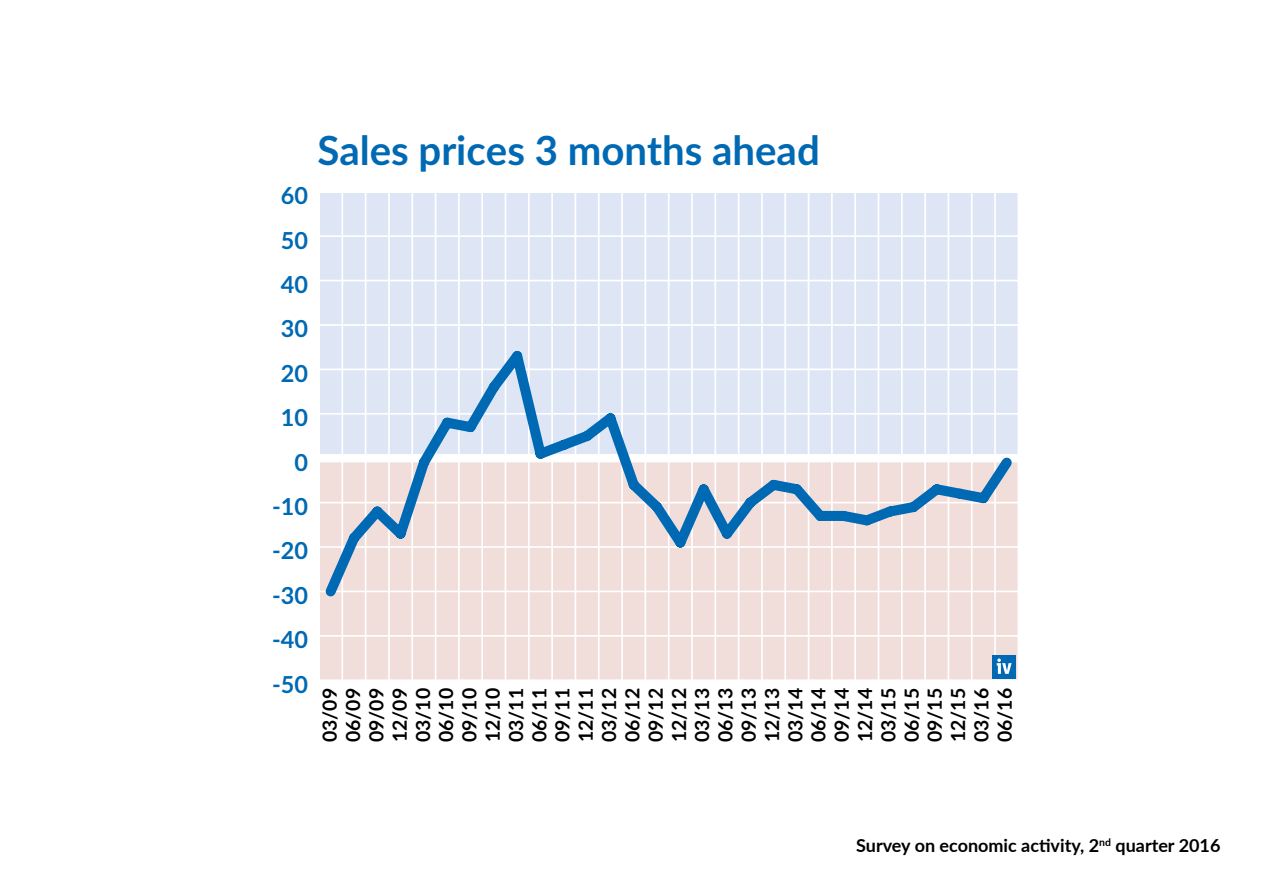
<style>
.page{position:relative;width:1263px;height:893px;background:#fff}
.page>*{position:absolute;margin:0;border:0;box-sizing:border-box;transform-origin:0 0}
.t1{font:700 40.2px "Lato";color:#0069b4}
.t2{font:700 23.4px "Lato";color:#0069b4}
.t3{font:700 19.35px/23.2px "Lato";color:#000;text-align:justify}
.t4{font:700 18px "Lato";color:#000}
</style>
<div class="page">
<div style="left:320px;top:193px;width:698px;height:487px;background:#dee6f6"></div>
<div style="left:320px;top:457px;width:698px;height:223px;background:#f1ddda"></div>
<hr style="left:341px;top:192px;width:2px;height:488px;background:#fff">
<hr style="left:365px;top:192px;width:1px;height:488px;background:#fff">
<hr style="left:388px;top:192px;width:2px;height:488px;background:#fff">
<hr style="left:411px;top:192px;width:2px;height:488px;background:#fff">
<hr style="left:435px;top:192px;width:1px;height:488px;background:#fff">
<hr style="left:458px;top:192px;width:2px;height:488px;background:#fff">
<hr style="left:481px;top:192px;width:2px;height:488px;background:#fff">
<hr style="left:505px;top:192px;width:1px;height:488px;background:#fff">
<hr style="left:528px;top:192px;width:2px;height:488px;background:#fff">
<hr style="left:551px;top:192px;width:2px;height:488px;background:#fff">
<hr style="left:575px;top:192px;width:1px;height:488px;background:#fff">
<hr style="left:598px;top:192px;width:2px;height:488px;background:#fff">
<hr style="left:621px;top:192px;width:2px;height:488px;background:#fff">
<hr style="left:644px;top:192px;width:2px;height:488px;background:#fff">
<hr style="left:668px;top:192px;width:1px;height:488px;background:#fff">
<hr style="left:691px;top:192px;width:2px;height:488px;background:#fff">
<hr style="left:714px;top:192px;width:2px;height:488px;background:#fff">
<hr style="left:738px;top:192px;width:1px;height:488px;background:#fff">
<hr style="left:761px;top:192px;width:2px;height:488px;background:#fff">
<hr style="left:784px;top:192px;width:2px;height:488px;background:#fff">
<hr style="left:808px;top:192px;width:1px;height:488px;background:#fff">
<hr style="left:831px;top:192px;width:2px;height:488px;background:#fff">
<hr style="left:854px;top:192px;width:2px;height:488px;background:#fff">
<hr style="left:878px;top:192px;width:1px;height:488px;background:#fff">
<hr style="left:901px;top:192px;width:2px;height:488px;background:#fff">
<hr style="left:924px;top:192px;width:2px;height:488px;background:#fff">
<hr style="left:948px;top:192px;width:1px;height:488px;background:#fff">
<hr style="left:971px;top:192px;width:1px;height:488px;background:#fff">
<hr style="left:994px;top:192px;width:2px;height:488px;background:#fff">
<hr style="left:1017px;top:192px;width:2px;height:488px;background:#fff">
<hr style="left:319px;top:679px;width:699px;height:2px;background:#fff">
<hr style="left:319px;top:635px;width:699px;height:2px;background:#fff">
<hr style="left:319px;top:324px;width:699px;height:2px;background:#fff">
<hr style="left:319px;top:280px;width:699px;height:1px;background:#fff">
<hr style="left:319px;top:235px;width:699px;height:2px;background:#fff">
<svg style="left:320px;top:342px;width:698px;height:263px"></svg>
<div style="left:992px;top:655px;width:24px;height:24px;background:#0069b4"></div>
<svg style="left:997px;top:658px;width:14px;height:16px"></svg>
<p class="t2" style="left:281px;top:178px;width:29px">60</p>
<h1 class="t1" style="left:317px;top:120px;width:504px">Sales prices 3 months ahead</h1>
<p class="t2" style="left:281px;top:223px;width:29px">50</p>
<p class="t2" style="left:281px;top:267px;width:29px">40</p>
<p class="t2" style="left:281px;top:312px;width:29px">30</p>
<p class="t2" style="left:281px;top:356px;width:29px">20</p>
<p class="t2" style="left:281px;top:400px;width:29px">10</p>
<p class="t2" style="left:294px;top:445px;width:15px">0</p>
<p class="t2" style="left:272px;top:489px;width:37px">-10</p>
<p class="t2" style="left:272px;top:534px;width:37px">-20</p>
<p class="t2" style="left:272px;top:578px;width:37px">-30</p>
<p class="t2" style="left:272px;top:622px;width:37px">-40</p>
<p class="t2" style="left:272px;top:667px;width:37px">-50</p>
<p class="t3" style="left:317px;top:742px;width:56px;rotate:-90deg">03/09<br>06/09<br>09/09<br>12/09<br>03/10<br>06/10<br>09/10<br>12/10<br>03/11<br>06/11<br>09/11<br>12/11<br>03/12<br>06/12<br>09/12<br>12/12<br>03/13<br>06/13<br>09/13<br>12/13<br>03/14<br>06/14<br>09/14<br>12/14<br>03/15<br>06/15<br>09/15<br>12/15<br>03/16<br>06/16</p>
<p class="t4" style="left:856px;top:832px;width:366px">Survey on economic activity, 2<sup>nd</sup> quarter 2016</p>
</div>
